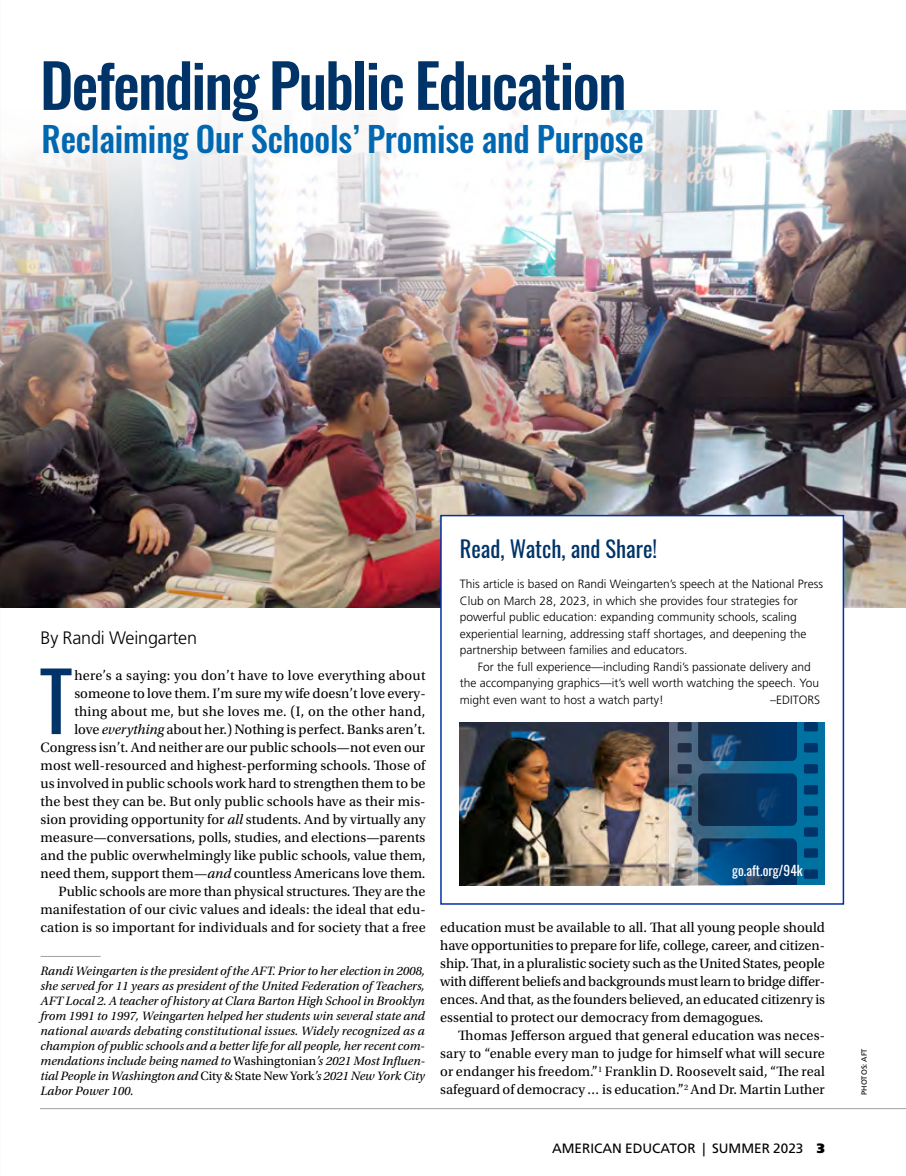
<style>
.page{position:relative;width:906px;height:1176px;background:#fff}
.page>*{position:absolute;margin:0;border:0;box-sizing:border-box;transform-origin:0 0}
.t1{font:80.85px "Oswald";color:#003468}
.t2{font:500 60px "Oswald";letter-spacing:-.03em;color:#003468}
.t3{font:500 34.5px "Oswald";letter-spacing:-.005em;color:#0067b1}
.t4{font:22.5px "Oswald";color:#003468}
.t5{font:300 18px "Frutiger LT Std";letter-spacing:-.01em;color:#000}
.t6{font:14.25px "Utopia Std";color:#000}
.t7{font:14.25px "Utopia Std";letter-spacing:.02em;color:#000}
.t8{font:13.5px "Frutiger LT Std";color:#000}
.t9{font:13.5px "Oswald";color:#fff}
.t10{font:italic 12.75px/15px "Utopia Std";letter-spacing:-.005em;color:#000;text-align:justify}
.t11{font:300 12px/16.5px "Frutiger LT Std";color:#000}
.t12{font:7.5px "Frutiger LT Std";color:#000}
.s1{font-style:italic}
.s2{font-style:normal}
.s3{font-weight:900}
</style>
<div class="page">
<hr style="left:40px;top:1107px;width:865px;height:1px;background:#9fa1a4">
<img style="left:0;top:110px;width:905px;height:497px">
<div style="left:441px;top:515px;width:402px;height:388px;background:#fff"></div>
<div style="left:440px;top:514px;width:403px;height:390px;border:2px solid #0030a7"></div>
<img style="left:459px;top:722px;width:210px;height:162px">
<hr style="left:40px;top:955px;width:60px;height:1px;background:#9fa1a4">
<svg style="left:669px;top:722px;width:155px;height:162px;background:#1f547b"></svg>
<h2 class="t2" style="left:40px;top:32px;width:587px">Defending Public Education</h2>
<h3 class="t3" style="left:41px;top:109px;width:603px">Reclaiming Our Schools’ Promise and Purpose</h3>
<h3 class="t4" style="left:459px;top:529px;width:199px">Read, Watch, and Share!</h3>
<p class="t11" style="left:459px;top:576px;width:364px">This article is based on Randi Weingarten’s speech at the National Press Club on March 28, 2023, in which she provides four strategies for powerful public education: expanding community schools, scaling experiential learning, addressing staff shortages, and deepening the partnership between families and educators.</p>
<p class="t11" style="left:459px;top:658px;width:360px;text-indent:18px">For the full experience—including Randi’s passionate delivery and the accompanying graphics—it’s well worth watching the speech. You might even want to host a watch party!</p>
<p class="t5" style="left:40px;top:627px;width:158px">By Randi Weingarten</p>
<h1 class="t1" style="left:39px;top:629px;width:35px">T</h1>
<p class="t7" style="left:74px;top:667px;width:352px">here’s a saying: you don’t have to love everything about</p>
<p class="t6" style="left:74px;top:685px;width:352px">someone to love them. I’m sure my wife doesn’t love every-</p>
<p class="t7" style="left:74px;top:703px;width:352px">thing about me, but she loves me. (I, on the other hand,</p>
<p class="t6" style="left:74px;top:721px;width:352px">love <span class="s1">everything</span> about her.) Nothing is perfect. Banks aren’t.</p>
<p class="t6" style="left:41px;top:739px;width:386px">Congress isn’t. And neither are our public schools—not even our</p>
<p class="t6" style="left:41px;top:757px;width:386px">most well-resourced and highest-performing schools. Those of</p>
<p class="t6" style="left:41px;top:775px;width:386px">us involved in public schools work hard to strengthen them to be</p>
<p class="t6" style="left:41px;top:793px;width:386px">the best they can be. But only public schools have as their mis-</p>
<p class="t6" style="left:41px;top:811px;width:386px">sion providing opportunity for <span class="s1">all</span> students. And by virtually any</p>
<p class="t6" style="left:41px;top:829px;width:386px">measure—conversations, polls, studies, and elections—parents</p>
<p class="t6" style="left:41px;top:847px;width:386px">and the public overwhelmingly like public schools, value them,</p>
<p class="t6" style="left:41px;top:865px;width:386px">need them, support them—<span class="s1">and</span> countless Americans love them.</p>
<p class="t6" style="left:59px;top:883px;width:368px">Public schools are more than physical structures. They are the</p>
<p class="t6" style="left:41px;top:901px;width:386px">manifestation of our civic values and ideals: the ideal that edu-</p>
<p class="t6" style="left:41px;top:919px;width:785px">cation is so important for individuals and for society that a free education must be available to all. That all young people should</p>
<p class="t6" style="left:440px;top:937px;width:386px">have opportunities to prepare for life, college, career, and citizen-</p>
<p class="t6" style="left:440px;top:955px;width:386px">ship. That, in a pluralistic society such as the United States, people</p>
<p class="t6" style="left:440px;top:973px;width:386px">with different beliefs and backgrounds must learn to bridge differ-</p>
<p class="t6" style="left:440px;top:991px;width:386px">ences. And that, as the founders believed, an educated citizenry is</p>
<p class="t6" style="left:440px;top:1009px;width:324px">essential to protect our democracy from demagogues.</p>
<p class="t6" style="left:458px;top:1027px;width:368px">Thomas Jefferson argued that general education was neces-</p>
<p class="t6" style="left:440px;top:1045px;width:386px">sary to “enable every man to judge for himself what will secure</p>
<p class="t6" style="left:440px;top:1063px;width:386px">or endanger his freedom.”<sup>1</sup> Franklin D. Roosevelt said, “The real</p>
<p class="t6" style="left:440px;top:1081px;width:386px">safeguard of democracy … is education.”<sup>2</sup> And Dr. Martin Luther</p>
<p class="t11" style="left:769px;top:691px;width:52px">–EDITORS</p>
<p class="t9" style="left:731px;top:858px;width:72px">go.aft.org/94k</p>
<p class="t10" style="left:40px;top:963px;width:386px">Randi Weingarten is the president of the AFT. Prior to her election in 2008, she served for 11 years as president of the United Federation of Teachers, AFT Local 2. A teacher of history at Clara Barton High School in Brooklyn from 1991 to 1997, Weingarten helped her students win several state and national awards debating constitutional issues. Widely recognized as a champion of public schools and a better life for all people, her recent com&shy;mendations include being named to <span class="s2">Washingtonian</span>’s 2021 Most Influen&shy;tial People in Washington and <span class="s2">City &amp; State New York</span>’s 2021 New York City Labor Power 100.</p>
<p class="t8" style="left:552px;top:1139px;width:274px">AMERICAN EDUCATOR | SUMMER 2023 <span class="s3">3</span></p>
<p class="t12" style="left:859px;top:1094px;width:48px;rotate:-90deg">PHOTOS: AFT</p>
</div>
